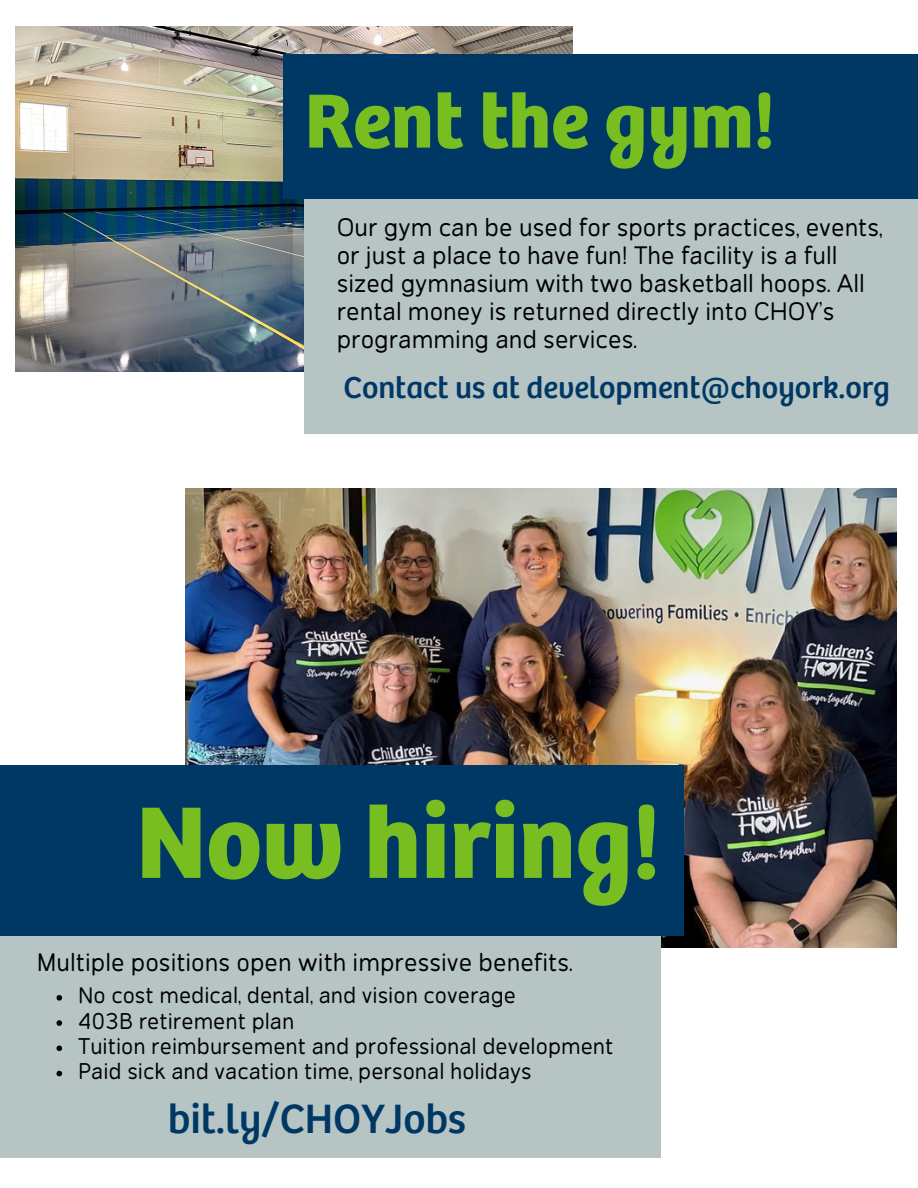
<style>
.page{position:relative;width:918px;height:1188px;background:#fff}
.page>*{position:absolute;margin:0;border:0;box-sizing:border-box;transform-origin:0 0}
.t1{font:700 105.6px "Bree";color:#78be20}
.t2{font:700 79.5px "Bree";color:#78be20}
.t3{font:42.6px "Bree";color:#003865}
.t4{font:31.5px "Bree";color:#003865}
.t5{font:27px/28.2px "Simvoni";color:#000}
.t6{font:24.3px "Simvoni";color:#000}
</style>
<div class="page">
<img style="left:16px;top:27px;width:557px;height:344px">
<div style="left:305px;top:174px;width:613px;height:260px;background:#b6c4c4"></div>
<div style="left:284px;top:55px;width:634px;height:144px;background:#003865"></div>
<img style="left:185px;top:489px;width:711px;height:459px">
<div style="left:0;top:898px;width:661px;height:260px;background:#b6c4c4"></div>
<div style="left:0;top:765px;width:683px;height:171px;background:#003865"></div>
<svg style="left:56px;top:995px;width:6px;height:6px"></svg>
<svg style="left:56px;top:1020px;width:6px;height:6px"></svg>
<svg style="left:56px;top:1046px;width:6px;height:5px"></svg>
<svg style="left:56px;top:1071px;width:6px;height:5px"></svg>
<p class="t2" style="left:305px;top:81px;width:472px">Rent the gym!</p>
<p class="t5" style="left:337px;top:215px;width:547px">Our gym can be used for sports practices, events, or just a place to have fun! The facility is a full sized gymnasium with two basketball hoops. All rental money is returned directly into CHOY's programming and services.</p>
<p class="t4" style="left:343px;top:372px;width:548px">Contact us at development@choyork.org</p>
<p class="t1" style="left:136px;top:789px;width:526px">Now hiring!</p>
<p class="t5" style="left:37px;top:950px;width:537px">Multiple positions open with impressive benefits.</p>
<p class="t6" style="left:78px;top:986px;width:439px">No cost medical, dental, and vision coverage</p>
<p class="t6" style="left:78px;top:1011px;width:218px">403B retirement plan</p>
<p class="t6" style="left:78px;top:1036px;width:537px">Tuition reimbursement and professional development</p>
<p class="t6" style="left:78px;top:1061px;width:455px">Paid sick and vacation time, personal holidays</p>
<p class="t3" style="left:168px;top:1097px;width:300px">bit.ly/CHOYJobs</p>
</div>
